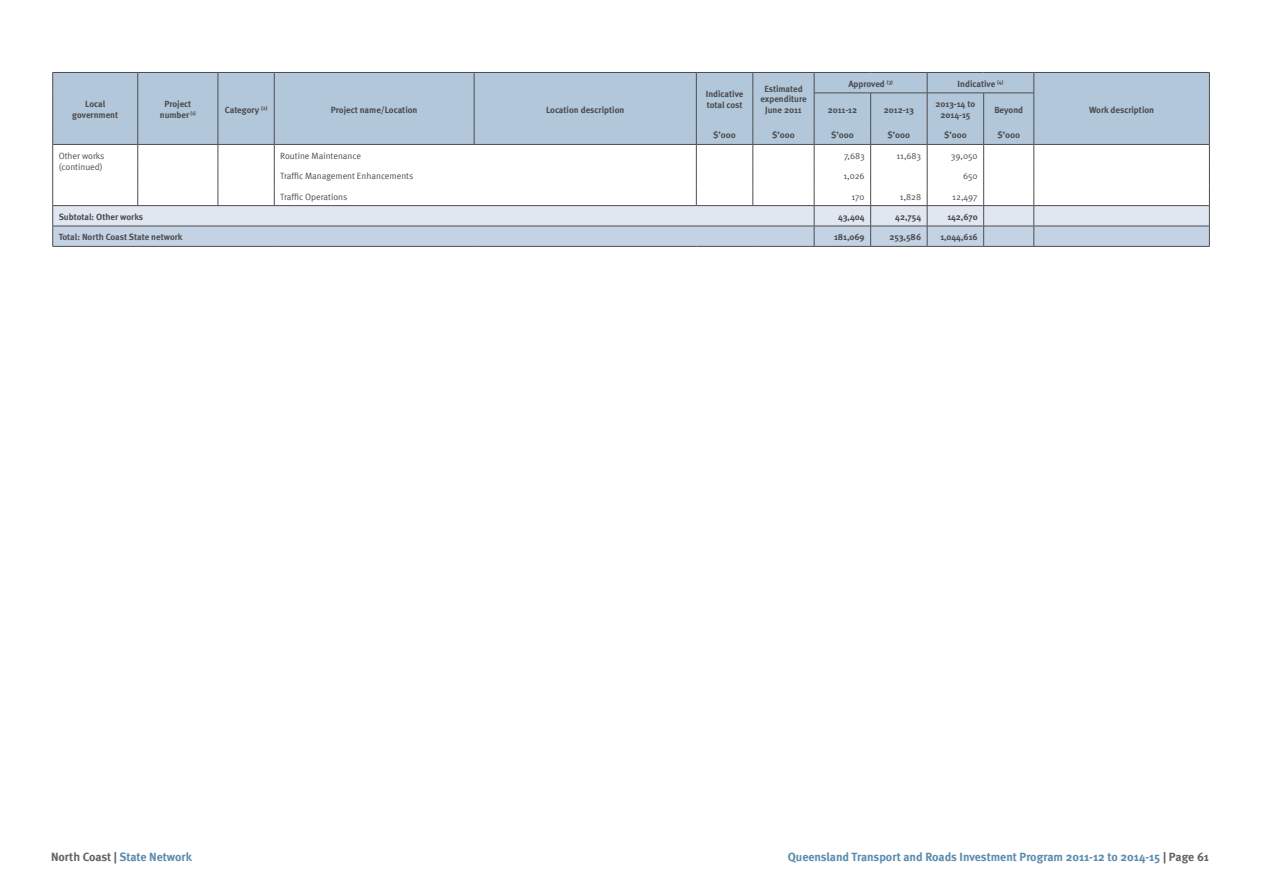
<style>
.page{position:relative;width:1263px;height:893px;background:#fff}
.page>*{position:absolute;margin:0;border:0;box-sizing:border-box;transform-origin:0 0}
.t1{font:700 12px "Meta";color:#5b8bae}
.t2{font:700 9px/10.8px "Meta";color:#4d4d4f;text-align:center}
.t3{font:9px/10.8px "Meta Normal";color:#4d4d4f}
.s1{color:#636466}
</style>
<div class="page">
<div style="left:53px;top:73px;width:1156px;height:51px;background:#b2c7da"></div>
<svg style="left:814px;top:73px;width:1px;height:20px"></svg>
<svg style="left:137px;top:73px;width:1px;height:20px"></svg>
<hr style="left:137px;top:93px;width:1px;height:31px;background:#4d4d4f">
<svg style="left:218px;top:73px;width:1px;height:20px"></svg>
<svg style="left:274px;top:73px;width:1px;height:20px"></svg>
<hr style="left:218px;top:93px;width:1px;height:31px;background:#4d4d4f">
<hr style="left:274px;top:93px;width:1px;height:31px;background:#4d4d4f">
<svg style="left:474px;top:73px;width:1px;height:20px"></svg>
<hr style="left:474px;top:93px;width:1px;height:31px;background:#4d4d4f">
<svg style="left:696px;top:73px;width:1px;height:20px"></svg>
<hr style="left:696px;top:93px;width:1px;height:31px;background:#4d4d4f">
<svg style="left:753px;top:73px;width:1px;height:20px"></svg>
<hr style="left:753px;top:93px;width:1px;height:31px;background:#4d4d4f">
<hr style="left:983px;top:93px;width:1px;height:31px;background:#4d4d4f">
<hr style="left:53px;top:72px;width:85px;height:1px;background:#4d4d4f">
<svg style="left:52px;top:73px;width:1px;height:20px"></svg>
<hr style="left:138px;top:72px;width:80px;height:1px;background:#4d4d4f">
<hr style="left:218px;top:72px;width:56px;height:1px;background:#4d4d4f">
<hr style="left:274px;top:72px;width:200px;height:1px;background:#4d4d4f">
<hr style="left:474px;top:72px;width:222px;height:1px;background:#4d4d4f">
<hr style="left:696px;top:72px;width:57px;height:1px;background:#4d4d4f">
<hr style="left:753px;top:72px;width:61px;height:1px;background:#4d4d4f">
<hr style="left:1034px;top:72px;width:175px;height:1px;background:#4d4d4f">
<svg style="left:1209px;top:73px;width:1px;height:20px"></svg>
<hr style="left:52px;top:93px;width:1px;height:31px;background:#4d4d4f">
<hr style="left:1033px;top:93px;width:1px;height:31px;background:#4d4d4f">
<hr style="left:1209px;top:93px;width:1px;height:31px;background:#4d4d4f">
<hr style="left:871px;top:93px;width:56px;height:1px;background:#4d4d4f">
<hr style="left:927px;top:93px;width:1px;height:31px;background:#4d4d4f">
<hr style="left:814px;top:93px;width:57px;height:1px;background:#4d4d4f">
<hr style="left:814px;top:93px;width:1px;height:31px;background:#4d4d4f">
<hr style="left:870px;top:93px;width:1px;height:31px;background:#4d4d4f">
<hr style="left:927px;top:72px;width:57px;height:1px;background:#4d4d4f">
<svg style="left:927px;top:73px;width:1px;height:20px"></svg>
<hr style="left:984px;top:72px;width:50px;height:1px;background:#4d4d4f">
<svg style="left:1033px;top:73px;width:1px;height:20px"></svg>
<hr style="left:927px;top:93px;width:57px;height:1px;background:#4d4d4f">
<hr style="left:984px;top:93px;width:50px;height:1px;background:#4d4d4f">
<hr style="left:814px;top:72px;width:57px;height:1px;background:#4d4d4f">
<hr style="left:871px;top:72px;width:56px;height:1px;background:#4d4d4f">
<hr style="left:814px;top:246px;width:57px;height:1px;background:#4d4d4f">
<hr style="left:871px;top:246px;width:56px;height:1px;background:#4d4d4f">
<hr style="left:927px;top:246px;width:57px;height:1px;background:#4d4d4f">
<hr style="left:984px;top:246px;width:50px;height:1px;background:#4d4d4f">
<hr style="left:1034px;top:246px;width:175px;height:1px;background:#4d4d4f">
<hr style="left:53px;top:246px;width:85px;height:1px;background:#4d4d4f">
<hr style="left:138px;top:246px;width:80px;height:1px;background:#4d4d4f">
<hr style="left:218px;top:246px;width:56px;height:1px;background:#4d4d4f">
<hr style="left:274px;top:246px;width:200px;height:1px;background:#4d4d4f">
<hr style="left:474px;top:246px;width:222px;height:1px;background:#4d4d4f">
<hr style="left:696px;top:246px;width:57px;height:1px;background:#4d4d4f">
<hr style="left:753px;top:246px;width:61px;height:1px;background:#4d4d4f">
<svg style="left:52px;top:124px;width:1158px;height:122px"></svg>
<hr style="left:53px;top:205px;width:85px;height:1px;background:#4d4d4f">
<p class="t2" style="left:72px;top:99px;width:47px">Local government</p>
<p class="t2" style="left:160px;top:99px;width:38px">Project number <sup>(1)</sup></p>
<p class="t2" style="left:225px;top:104px;width:44px">Category <sup>(2)</sup></p>
<p class="t2" style="left:331px;top:104px;width:88px">Project name/Location</p>
<p class="t2" style="left:546px;top:104px;width:80px">Location description</p>
<p class="t2" style="left:706px;top:88px;width:39px;text-align:left">Indicative total cost</p>
<p class="t2" style="left:760px;top:83px;width:48px">Estimated expenditure<br>June 2011</p>
<p class="t2" style="left:848px;top:78px;width:46px">Approved <sup>(3)</sup></p>
<p class="t2" style="left:958px;top:78px;width:47px">Indicative <sup>(4)</sup></p>
<p class="t2" style="left:828px;top:104px;width:31px">2011-12</p>
<p class="t2" style="left:884px;top:104px;width:32px">2012-13</p>
<p class="t2" style="left:1089px;top:104px;width:67px">Work description</p>
<p class="t2" style="left:935px;top:99px;width:41px">2013-14 to<br>2014-15</p>
<p class="t2" style="left:994px;top:104px;width:30px">Beyond</p>
<p class="t2" style="left:713px;top:130px;width:24px">$’000</p>
<p class="t2" style="left:772px;top:130px;width:24px">$’000</p>
<p class="t2" style="left:831px;top:130px;width:24px">$’000</p>
<p class="t2" style="left:888px;top:130px;width:24px">$’000</p>
<p class="t2" style="left:944px;top:130px;width:24px">$’000</p>
<p class="t2" style="left:997px;top:130px;width:24px">$’000</p>
<p class="t3" style="left:59px;top:150px;width:47px">Other works (continued)</p>
<p class="t3" style="left:280px;top:150px;width:82px">Routine Maintenance</p>
<p class="t3" style="left:844px;top:150px;width:22px">7,683</p>
<p class="t3" style="left:896px;top:150px;width:26px">11,683</p>
<p class="t3" style="left:951px;top:150px;width:28px">39,050</p>
<p class="t3" style="left:280px;top:171px;width:135px">Traffic Management Enhancements</p>
<p class="t3" style="left:843px;top:171px;width:23px">1,026</p>
<p class="t3" style="left:963px;top:171px;width:16px">650</p>
<p class="t3" style="left:280px;top:191px;width:68px">Traffic Operations</p>
<p class="t3" style="left:851px;top:191px;width:15px">170</p>
<p class="t3" style="left:900px;top:191px;width:23px">1,828</p>
<p class="t3" style="left:952px;top:191px;width:27px">12,497</p>
<p class="t2" style="left:59px;top:211px;width:86px">Subtotal: Other works</p>
<p class="t2" style="left:838px;top:211px;width:28px">43,404</p>
<p class="t2" style="left:895px;top:211px;width:27px">42,754</p>
<p class="t2" style="left:947px;top:211px;width:32px">142,670</p>
<p class="t2" style="left:59px;top:232px;width:125px">Total: North Coast State network</p>
<p class="t2" style="left:834px;top:232px;width:32px">181,069</p>
<p class="t2" style="left:889px;top:232px;width:33px">253,586</p>
<p class="t2" style="left:940px;top:232px;width:39px">1,044,616</p>
<h1 class="t1" style="left:51px;top:850px;width:142px"><span class="s1">North Coast |</span> State Network</h1>
<h1 class="t1" style="left:788px;top:850px;width:423px">Queensland Transport and Roads Investment Program 2011-12 to 2014-15 <span class="s1">| Page 61</span></h1>
</div>
